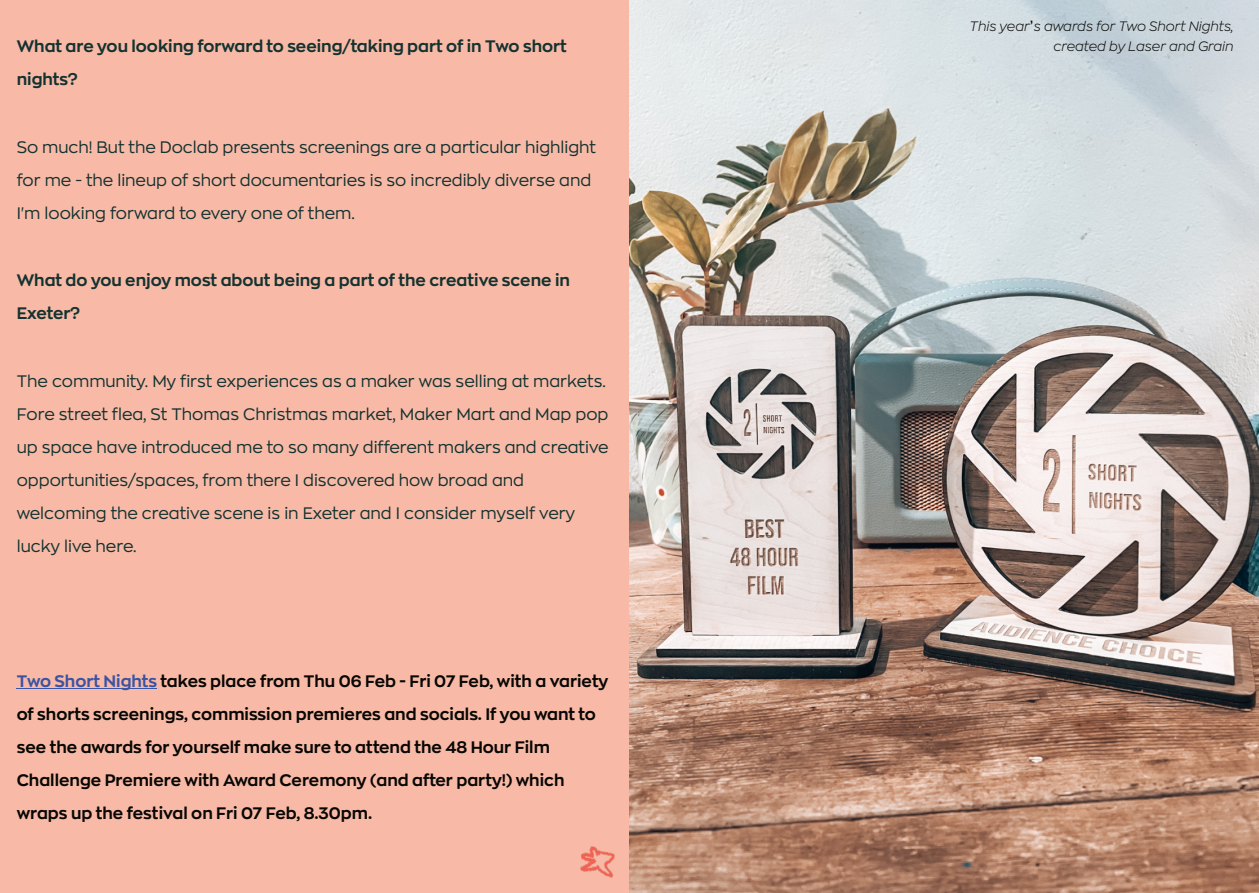
<style>
.page{position:relative;width:1259px;height:893px;background:#f8baa7}
.page>*{position:absolute;margin:0;border:0;box-sizing:border-box;transform-origin:0 0}
.t1{font:16.5px/33px "Zona Pro";color:#143230}
.t2{font:700 16.5px/33px "Zona Pro";color:#080704}
.t3{font:700 16.5px/33px "Zona Pro";color:#143230}
.t4{font:13.5px/20.2px "Zona Pro Light Italic Demo";color:#080704;text-align:right}
.s1{color:#3a53a3}
.s2{font-family:"Lucida Grande"}
</style>
<div class="page">
<hr style="left:17px;top:688px;width:140px;height:1px;background:#3a53a3">
<img style="left:581px;top:846px;width:33px;height:32px">
<img style="left:629px;top:0;width:630px;height:893px">
<p class="t3" style="left:17px;top:30px;width:551px">What are you looking forward to seeing/taking part of in Two short nights?</p>
<p class="t1" style="left:17px;top:131px;width:581px">So much! But the Doclab presents screenings are a particular highlight for me - the lineup of short documentaries is so incredibly diverse and<br>I'm looking forward to every one of them.</p>
<p class="t3" style="left:17px;top:264px;width:555px">What do you enjoy most about being a part of the creative scene in<br>Exeter?</p>
<p class="t1" style="left:17px;top:365px;width:593px">The community. My first experiences as a maker was selling at markets.<br>Fore street flea, St Thomas Christmas market, Maker Mart and Map pop up space have introduced me to so many different makers and creative opportunities/spaces, from there I discovered how broad and welcoming the creative scene is in Exeter and I consider myself very lucky live here.</p>
<p class="t2" style="left:17px;top:665px;width:593px"><span class="s1">Two Short Nights</span> takes place from Thu 06 Feb - Fri 07 Feb, with a variety of shorts screenings, commission premieres and socials. If you want to see the awards for yourself make sure to attend the 48 Hour Film Challenge Premiere with Award Ceremony (and after party!) which wraps up the festival on Fri 07 Feb, 8.30pm.</p>
<p class="t4" style="left:969px;top:16px;width:265px">This year<span class="s2">ʼ</span>s awards for Two Short Nights, created by Laser and Grain</p>
</div>
